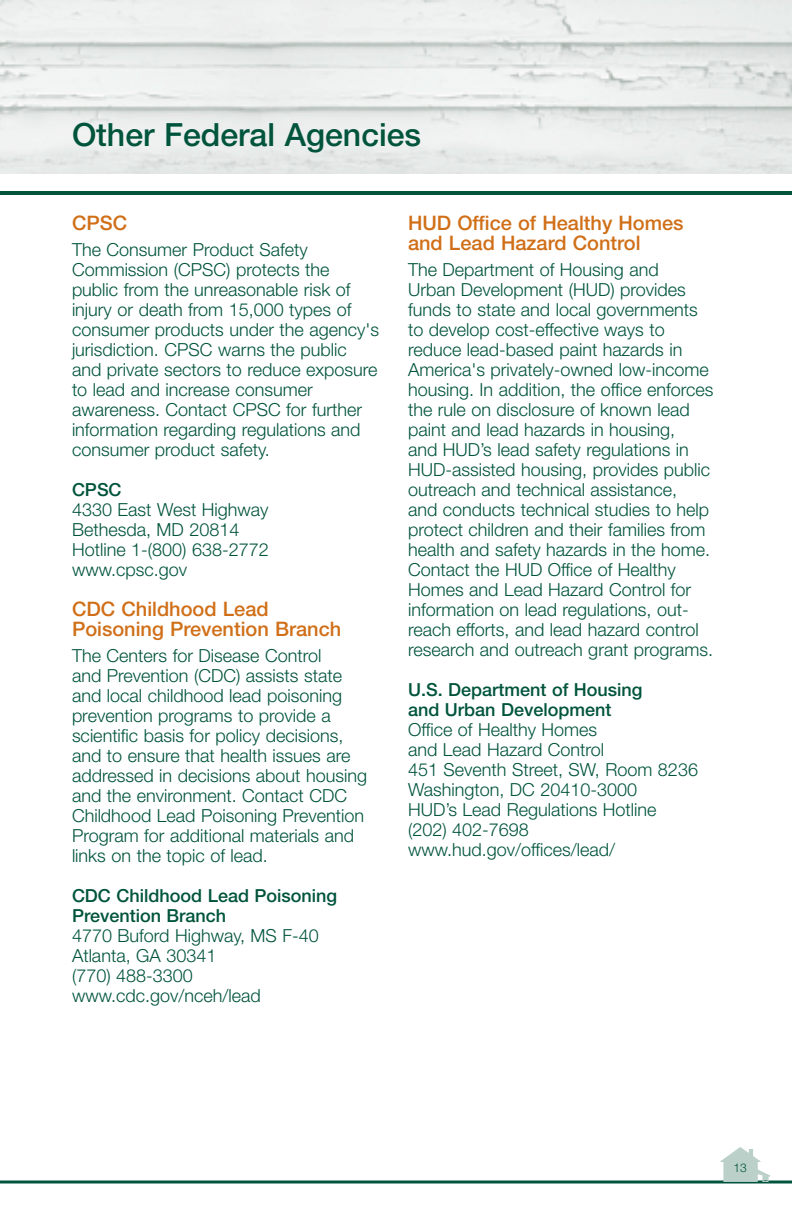
<style>
.page{position:relative;width:792px;height:1224px;background:#fff}
.page>*{position:absolute;margin:0;border:0;box-sizing:border-box;transform-origin:0 0}
.t1{font:500 32px "Helvetica Neue";color:#00543c}
.t2{font:500 20px/20px "Helvetica Neue";color:#d06f18}
.t3{font:300 18px/20px "Helvetica Neue";color:#00543c}
.t4{font:500 18px/20px "Helvetica Neue";color:#00543c}
.t5{font:300 12px "Helvetica Neue";color:#00543c}
</style>
<div class="page">
<hr style="left:0;top:191px;width:792px;height:3px;background:#00543c">
<svg style="left:0;top:1180px;width:792px;height:4px;background:#3f7e6c"></svg>
<svg style="left:721px;top:1147px;width:49px;height:35px"></svg>
<div style="left:741px;top:1160px;width:7px;height:7px;background:#bad0c9"></div>
<div style="left:741px;top:1160px;width:7px;height:8px;border:1px solid #bad0c9"></div>
<div style="left:731px;top:1160px;width:7px;height:7px;background:#bad0c9"></div>
<div style="left:731px;top:1160px;width:7px;height:8px;border:1px solid #bad0c9"></div>
<div style="left:741px;top:1170px;width:7px;height:7px;background:#bad0c9"></div>
<div style="left:731px;top:1170px;width:7px;height:7px;background:#bad0c9"></div>
<h2 class="t1" style="left:72px;top:123px;width:351px">Other Federal Agencies</h2>
<p class="t2" style="left:72px;top:215px;width:57px">CPSC</p>
<p class="t3" style="left:72px;top:242px;width:309px">The Consumer Product Safety Commission (CPSC) protects the public from the unreasonable risk of injury or death from 15,000 types of consumer products under the agency's jurisdiction. CPSC warns the public and private sectors to reduce exposure to lead and increase consumer awareness. Contact CPSC for further information regarding regulations and consumer product safety.</p>
<p class="t4" style="left:72px;top:482px;width:51px">CPSC</p>
<p class="t3" style="left:72px;top:502px;width:198px">4330 East West Highway<br>Bethesda, MD 20814<br>Hotline 1-(800) 638-2772 www.cpsc.gov</p>
<p class="t2" style="left:72px;top:601px;width:271px">CDC Childhood Lead<br>Poisoning Prevention Branch</p>
<p class="t3" style="left:72px;top:648px;width:297px">The Centers for Disease Control<br>and Prevention (CDC) assists state and local childhood lead poisoning prevention programs to provide a scientific basis for policy decisions, and to ensure that health issues are addressed in decisions about housing and the environment. Contact CDC Childhood Lead Poisoning Prevention Program for additional materials and links on the topic of lead.</p>
<p class="t4" style="left:72px;top:888px;width:267px">CDC Childhood Lead Poisoning<br>Prevention Branch</p>
<p class="t3" style="left:72px;top:928px;width:248px">4770 Buford Highway, MS F-40<br>Atlanta, GA 30341</p>
<p class="t3" style="left:72px;top:968px;width:190px">(770) 488-3300 www.cdc.gov/nceh/lead</p>
<p class="t2" style="left:408px;top:215px;width:277px">HUD Office of Healthy Homes and Lead Hazard Control</p>
<p class="t3" style="left:408px;top:262px;width:307px">The Department of Housing and<br>Urban Development (HUD) provides funds to state and local governments to develop cost-effective ways to reduce lead-based paint hazards in America's privately-owned low-income housing. In addition, the office enforces the rule on disclosure of known lead paint and lead hazards in housing,<br>and HUD’s lead safety regulations in HUD-assisted housing, provides public outreach and technical assistance,<br>and conducts technical studies to help protect children and their families from health and safety hazards in the home.<br>Contact the HUD Office of Healthy Homes and Lead Hazard Control for information on lead regulations, out&shy;reach efforts, and lead hazard control research and outreach grant programs.</p>
<p class="t4" style="left:408px;top:682px;width:236px">U.S. Department of Housing and Urban Development</p>
<p class="t3" style="left:408px;top:722px;width:291px">Office of Healthy Homes<br>and Lead Hazard Control<br>451 Seventh Street, SW, Room 8236<br>Washington, DC 20410-3000<br>HUD’s Lead Regulations Hotline</p>
<p class="t3" style="left:408px;top:822px;width:209px">(202) 402-7698 www.hud.gov/offices/lead/</p>
<p class="t5" style="left:734px;top:1164px;width:15px">13</p>
</div>
